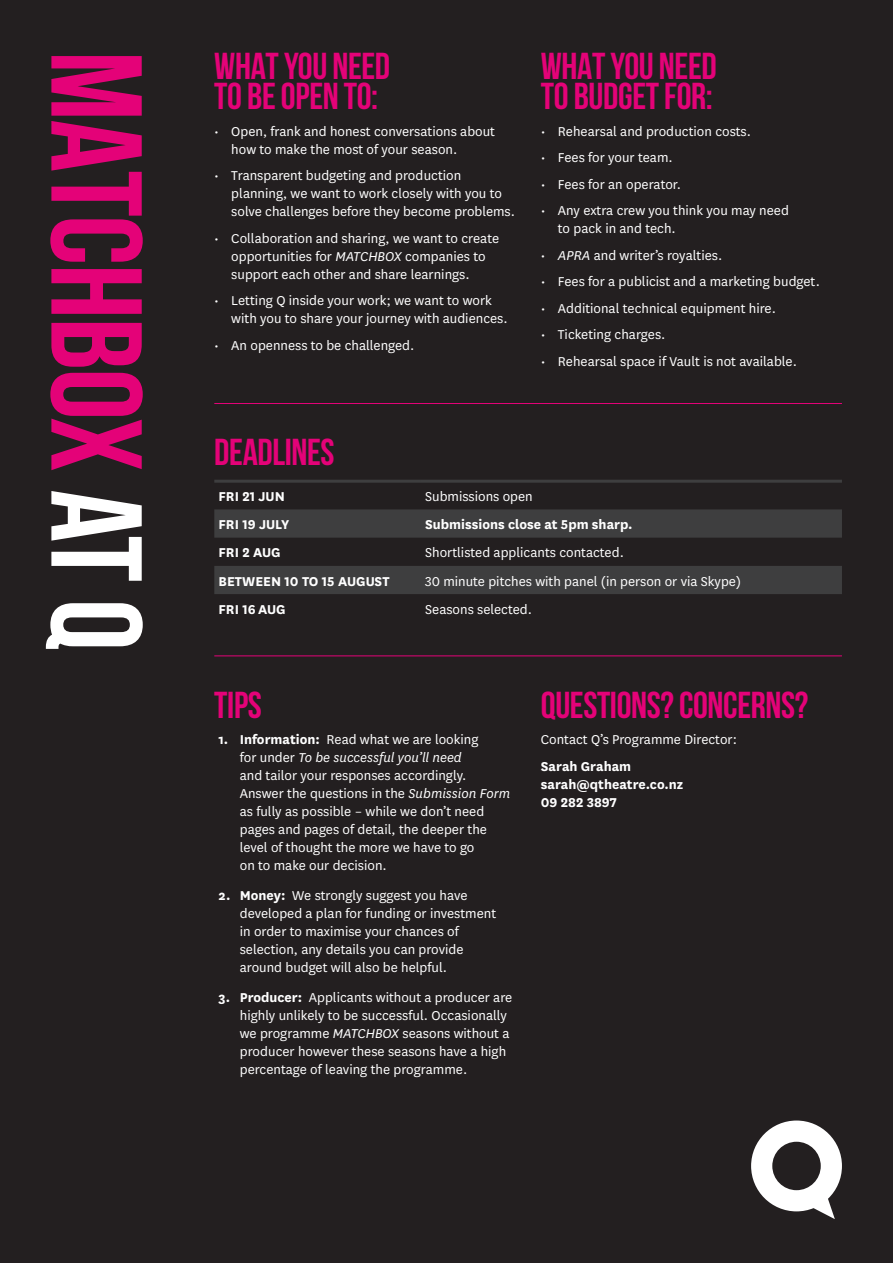
<style>
.page{position:relative;width:893px;height:1263px;background:#231f20}
.page>*{position:absolute;margin:0;border:0;box-sizing:border-box;transform-origin:0 0}
.t1{font:700 129px "Bebas Neue";letter-spacing:-.01em;color:#e40278}
.t2{font:700 37.5px/30px "Bebas Neue";letter-spacing:-.01em;color:#e40278}
.t3{font:15px/18px "National";color:#fff}
.t4{font:700 15px/18px "National";color:#fff}
.s1{color:#fff}
.s2{font-style:italic}
.s3{font-weight:700}
</style>
<div class="page">
<svg style="left:751px;top:1120px;width:91px;height:99px"></svg>
<svg style="left:214px;top:509px;width:628px;height:85px;fill:#3e3e3f"></svg>
<hr style="left:214px;top:480px;width:207px;height:3px;background:#3e3e3f">
<hr style="left:421px;top:480px;width:421px;height:3px;background:#3e3e3f">
<hr style="left:214px;top:403px;width:628px;height:1px;background:#e40278">
<hr style="left:214px;top:655px;width:628px;height:1px;background:#e40278">
<h1 class="t1" style="left:167px;top:51px;width:601px;rotate:90deg">MATCHBOX <span class="s1">AT Q</span></h1>
<h2 class="t2" style="left:214px;top:51px;width:177px">WHAT YOU NEED<br>TO BE OPEN TO:</h2>
<h2 class="t2" style="left:541px;top:51px;width:177px">WHAT YOU NEED<br>TO BUDGET FOR:</h2>
<p class="t3" style="left:541px;top:121px;width:212px">• Rehearsal and production costs.</p>
<p class="t3" style="left:541px;top:148px;width:133px">• Fees for your team.</p>
<p class="t3" style="left:541px;top:174px;width:142px">• Fees for an operator.</p>
<p class="t3" style="left:558px;top:201px;width:233px;text-indent:-17px">• Any extra crew you think you may need to pack in and tech.</p>
<p class="t3" style="left:541px;top:245px;width:183px"><span class="s2">• APRA</span> and writer’s royalties.</p>
<p class="t3" style="left:541px;top:272px;width:281px">• Fees for a publicist and a marketing budget.</p>
<p class="t3" style="left:541px;top:298px;width:237px">• Additional technical equipment hire.</p>
<p class="t3" style="left:541px;top:325px;width:126px">• Ticketing charges.</p>
<p class="t3" style="left:541px;top:351px;width:258px">• Rehearsal space if Vault is not available.</p>
<p class="t3" style="left:231px;top:121px;width:265px;text-indent:-17px">• Open, frank and honest conversations about how to make the most of your season.</p>
<p class="t3" style="left:231px;top:166px;width:285px;text-indent:-17px">• Transparent budgeting and production planning, we want to work closely with you to solve challenges before they become problems.</p>
<p class="t3" style="left:231px;top:228px;width:269px;text-indent:-17px">• Collaboration and sharing, we want to create opportunities for <span class="s2">MATCHBOX</span> companies to support each other and share learnings.</p>
<p class="t3" style="left:231px;top:291px;width:278px;text-indent:-17px">• Letting Q inside your work; we want to work with you to share your journey with audiences.</p>
<p class="t3" style="left:214px;top:335px;width:202px">• An openness to be challenged.</p>
<h2 class="t2" style="left:214px;top:437px;width:122px">DEADLINES</h2>
<p class="t4" style="left:219px;top:486px;width:68px">FRI 21 JUN</p>
<p class="t3" style="left:425px;top:487px;width:109px">Submissions open</p>
<p class="t4" style="left:219px;top:514px;width:72px">FRI 19 JULY</p>
<p class="t4" style="left:425px;top:514px;width:209px">Submissions close at 5pm sharp.</p>
<p class="t4" style="left:219px;top:543px;width:64px">FRI 2 AUG</p>
<p class="t3" style="left:425px;top:543px;width:200px">Shortlisted applicants contacted.</p>
<p class="t4" style="left:219px;top:571px;width:172px">BETWEEN 10 TO 15 AUGUST</p>
<p class="t3" style="left:425px;top:571px;width:317px">30 minute pitches with panel (in person or via Skype)</p>
<p class="t4" style="left:219px;top:599px;width:69px">FRI 16 AUG</p>
<p class="t3" style="left:425px;top:600px;width:108px">Seasons selected.</p>
<h2 class="t2" style="left:214px;top:689px;width:49px">TIPS</h2>
<p class="t3" style="left:240px;top:730px;width:272px;text-indent:-21px"><span class="s3">1. Information:</span> Read what we are looking<br>for under <span class="s2">To be successful you’ll need<br></span>and tailor your responses accordingly.<br>Answer the questions in the <span class="s2">Submission Form </span>as fully as possible – while we don’t need pages and pages of detail, the deeper the level of thought the more we have to go<br>on to make our decision.</p>
<p class="t3" style="left:240px;top:886px;width:258px;text-indent:-21px"><span class="s3">2. Money:</span> We strongly suggest you have developed a plan for funding or investment in order to maximise your chances of selection, any details you can provide around budget will also be helpful.</p>
<p class="t3" style="left:240px;top:988px;width:274px;text-indent:-21px"><span class="s3">3. Producer:</span> Applicants without a producer are highly unlikely to be successful. Occasionally we programme <span class="s2">MATCHBOX</span> seasons without a producer however these seasons have a high percentage of leaving the programme.</p>
<h2 class="t2" style="left:541px;top:689px;width:269px">QUESTIONS? CONCERNS?</h2>
<p class="t3" style="left:541px;top:730px;width:198px">Contact Q’s Programme Director:</p>
<p class="t4" style="left:541px;top:756px;width:144px">Sarah Graham sarah@qtheatre.co.nz<br>09 282 3897</p>
</div>
